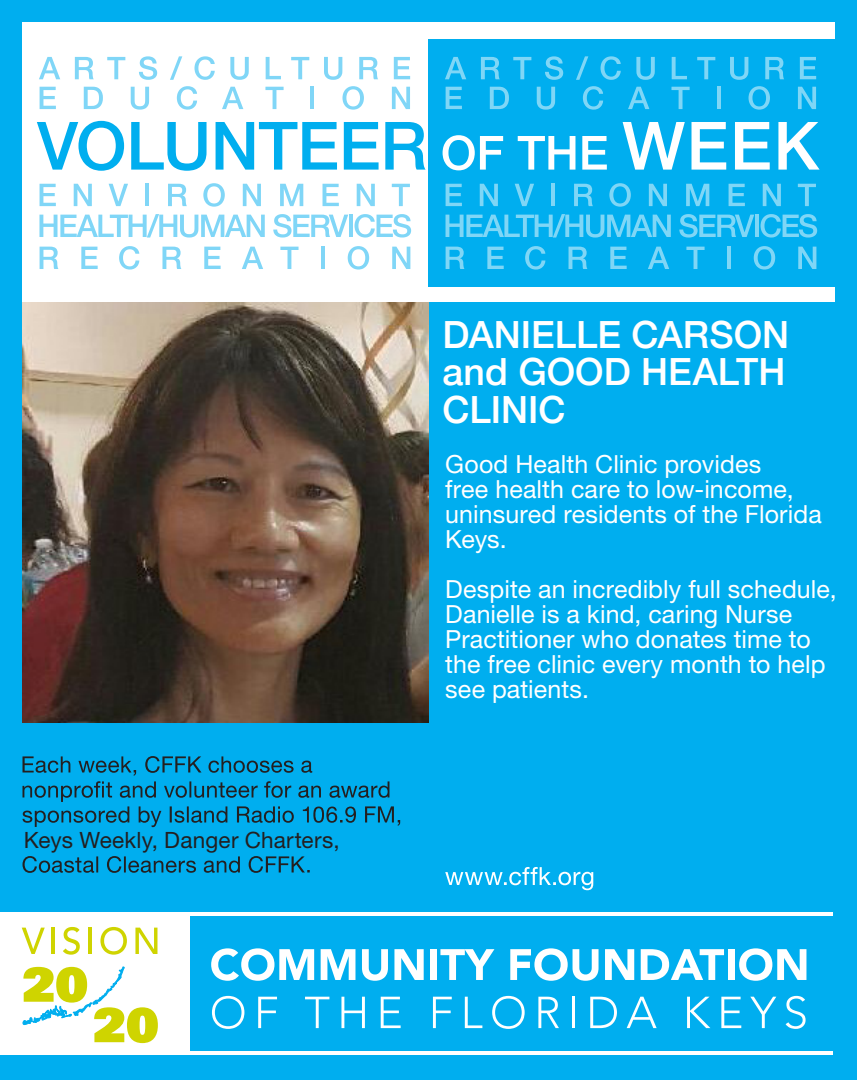
<style>
.page{position:relative;width:857px;height:1080px;background:#00aeef}
.page>*{position:absolute;margin:0;border:0;box-sizing:border-box;transform-origin:0 0}
.t1{font:500 37.5px/37.5px "Helvetica Neue";color:#fff;text-align:justify}
.t2{font:25px/25px "Helvetica Neue";letter-spacing:.005em;color:#fff}
.t3{font:22.5px "Helvetica Neue";letter-spacing:.01em;color:#231f20}
</style>
<div class="page">
<svg style="left:22px;top:756px;width:378px;height:71px"></svg>
<svg style="left:22px;top:856px;width:288px;height:17px"></svg>
<div style="left:0;top:911px;width:832px;height:147px;background:#fff"></div>
<svg style="left:23px;top:967px;width:135px;height:76px"></svg>
<svg style="left:22px;top:928px;width:23px;height:26px"></svg>
<hr style="left:51px;top:928px;width:4px;height:26px;background:#cfd400">
<svg style="left:63px;top:927px;width:17px;height:28px"></svg>
<hr style="left:88px;top:928px;width:4px;height:26px;background:#cfd400">
<svg style="left:100px;top:927px;width:27px;height:28px"></svg>
<svg style="left:135px;top:928px;width:22px;height:26px"></svg>
<div style="left:191px;top:916px;width:641px;height:135px;background:#00aeef"></div>
<svg style="left:211px;top:948px;width:103px;height:33px"></svg>
<svg style="left:321px;top:949px;width:34px;height:31px"></svg>
<svg style="left:362px;top:949px;width:26px;height:32px"></svg>
<svg style="left:394px;top:949px;width:30px;height:31px"></svg>
<div style="left:430px;top:949px;width:7px;height:31px;background:#fff"></div>
<svg style="left:440px;top:949px;width:54px;height:31px"></svg>
<svg style="left:510px;top:948px;width:88px;height:33px"></svg>
<svg style="left:605px;top:949px;width:29px;height:31px"></svg>
<svg style="left:641px;top:949px;width:83px;height:31px"></svg>
<div style="left:727px;top:949px;width:7px;height:31px;background:#fff"></div>
<svg style="left:739px;top:948px;width:67px;height:33px"></svg>
<svg style="left:212px;top:996px;width:32px;height:33px"></svg>
<svg style="left:258px;top:997px;width:19px;height:31px"></svg>
<svg style="left:305px;top:997px;width:24px;height:31px"></svg>
<svg style="left:341px;top:997px;width:24px;height:31px"></svg>
<svg style="left:381px;top:997px;width:20px;height:31px"></svg>
<svg style="left:433px;top:997px;width:19px;height:31px"></svg>
<svg style="left:465px;top:997px;width:17px;height:31px"></svg>
<svg style="left:492px;top:996px;width:33px;height:33px"></svg>
<svg style="left:538px;top:997px;width:21px;height:31px"></svg>
<hr style="left:572px;top:997px;width:3px;height:31px;background:#fff">
<svg style="left:590px;top:997px;width:27px;height:31px"></svg>
<svg style="left:627px;top:997px;width:29px;height:31px"></svg>
<svg style="left:687px;top:997px;width:23px;height:31px"></svg>
<svg style="left:721px;top:997px;width:20px;height:31px"></svg>
<svg style="left:750px;top:997px;width:26px;height:31px"></svg>
<svg style="left:785px;top:996px;width:20px;height:33px"></svg>
<hr style="left:0;top:911px;width:832px;height:2px;background:#00aeef">
<hr style="left:0;top:1055px;width:832px;height:3px;background:#00aeef">
<svg style="left:445px;top:867px;width:148px;height:23px"></svg>
<img style="left:22px;top:302px;width:406px;height:420px">
<div style="left:22px;top:22px;width:812px;height:280px;background:#fff"></div>
<div style="left:428px;top:40px;width:406px;height:247px;background:#00aeef"></div>
<svg style="left:40px;top:247px;width:18px;height:22px"></svg>
<svg style="left:81px;top:247px;width:17px;height:22px"></svg>
<svg style="left:119px;top:246px;width:20px;height:24px"></svg>
<svg style="left:162px;top:247px;width:19px;height:22px"></svg>
<svg style="left:204px;top:247px;width:17px;height:22px"></svg>
<svg style="left:242px;top:247px;width:21px;height:22px"></svg>
<svg style="left:280px;top:247px;width:18px;height:22px"></svg>
<hr style="left:321px;top:247px;width:3px;height:22px;background:#00aeef">
<svg style="left:348px;top:246px;width:21px;height:24px"></svg>
<svg style="left:392px;top:247px;width:18px;height:22px"></svg>
<svg style="left:445px;top:247px;width:19px;height:22px"></svg>
<svg style="left:487px;top:247px;width:17px;height:22px"></svg>
<svg style="left:525px;top:246px;width:20px;height:24px"></svg>
<svg style="left:568px;top:247px;width:19px;height:22px"></svg>
<svg style="left:610px;top:247px;width:17px;height:22px"></svg>
<svg style="left:648px;top:247px;width:21px;height:22px"></svg>
<svg style="left:686px;top:247px;width:18px;height:22px"></svg>
<svg style="left:727px;top:247px;width:3px;height:22px"></svg>
<svg style="left:754px;top:246px;width:21px;height:24px"></svg>
<svg style="left:798px;top:247px;width:18px;height:22px"></svg>
<svg style="left:39px;top:214px;width:226px;height:24px"></svg>
<svg style="left:273px;top:214px;width:75px;height:24px"></svg>
<hr style="left:349px;top:215px;width:4px;height:22px;background:#80d6f7">
<svg style="left:354px;top:214px;width:57px;height:24px"></svg>
<svg style="left:445px;top:214px;width:226px;height:24px"></svg>
<svg style="left:679px;top:214px;width:75px;height:24px"></svg>
<hr style="left:755px;top:215px;width:4px;height:22px;background:#7fd6f6">
<svg style="left:760px;top:214px;width:57px;height:24px"></svg>
<svg style="left:40px;top:184px;width:16px;height:22px"></svg>
<svg style="left:74px;top:184px;width:18px;height:22px"></svg>
<svg style="left:109px;top:184px;width:19px;height:22px"></svg>
<hr style="left:145px;top:184px;width:4px;height:22px;background:#80d6f7">
<svg style="left:168px;top:184px;width:19px;height:22px"></svg>
<svg style="left:203px;top:183px;width:22px;height:24px"></svg>
<svg style="left:243px;top:184px;width:18px;height:22px"></svg>
<svg style="left:280px;top:184px;width:23px;height:22px"></svg>
<svg style="left:322px;top:184px;width:17px;height:22px"></svg>
<svg style="left:357px;top:184px;width:18px;height:22px"></svg>
<svg style="left:392px;top:184px;width:18px;height:22px"></svg>
<svg style="left:445px;top:184px;width:17px;height:22px"></svg>
<svg style="left:480px;top:184px;width:18px;height:22px"></svg>
<svg style="left:515px;top:184px;width:19px;height:22px"></svg>
<hr style="left:551px;top:184px;width:4px;height:22px;background:#7fd6f6">
<svg style="left:574px;top:184px;width:19px;height:22px"></svg>
<svg style="left:609px;top:183px;width:22px;height:24px"></svg>
<svg style="left:649px;top:184px;width:18px;height:22px"></svg>
<svg style="left:686px;top:184px;width:23px;height:22px"></svg>
<svg style="left:728px;top:184px;width:17px;height:22px"></svg>
<svg style="left:763px;top:184px;width:18px;height:22px"></svg>
<svg style="left:798px;top:184px;width:18px;height:22px"></svg>
<svg style="left:40px;top:87px;width:16px;height:22px"></svg>
<svg style="left:84px;top:87px;width:19px;height:22px"></svg>
<svg style="left:131px;top:87px;width:18px;height:23px"></svg>
<svg style="left:177px;top:86px;width:20px;height:24px"></svg>
<svg style="left:222px;top:87px;width:21px;height:22px"></svg>
<svg style="left:265px;top:87px;width:19px;height:22px"></svg>
<hr style="left:310px;top:87px;width:4px;height:22px;background:#80d6f7">
<svg style="left:342px;top:86px;width:22px;height:24px"></svg>
<svg style="left:392px;top:87px;width:18px;height:22px"></svg>
<svg style="left:445px;top:87px;width:17px;height:22px"></svg>
<svg style="left:490px;top:87px;width:19px;height:22px"></svg>
<svg style="left:537px;top:87px;width:18px;height:23px"></svg>
<svg style="left:583px;top:86px;width:20px;height:24px"></svg>
<svg style="left:628px;top:87px;width:21px;height:22px"></svg>
<svg style="left:671px;top:87px;width:18px;height:22px"></svg>
<svg style="left:717px;top:87px;width:3px;height:22px"></svg>
<svg style="left:748px;top:86px;width:22px;height:24px"></svg>
<svg style="left:798px;top:87px;width:18px;height:22px"></svg>
<svg style="left:37px;top:121px;width:87px;height:50px"></svg>
<svg style="left:131px;top:122px;width:75px;height:49px"></svg>
<svg style="left:216px;top:122px;width:121px;height:48px"></svg>
<svg style="left:344px;top:122px;width:34px;height:48px"></svg>
<svg style="left:385px;top:122px;width:41px;height:48px"></svg>
<svg style="left:442px;top:135px;width:61px;height:35px"></svg>
<svg style="left:518px;top:136px;width:57px;height:34px"></svg>
<svg style="left:582px;top:136px;width:25px;height:34px"></svg>
<svg style="left:622px;top:122px;width:63px;height:48px"></svg>
<svg style="left:691px;top:122px;width:35px;height:48px"></svg>
<svg style="left:735px;top:122px;width:35px;height:48px"></svg>
<svg style="left:778px;top:122px;width:41px;height:48px"></svg>
<svg style="left:39px;top:57px;width:21px;height:22px"></svg>
<svg style="left:75px;top:57px;width:19px;height:22px"></svg>
<svg style="left:107px;top:57px;width:18px;height:22px"></svg>
<svg style="left:139px;top:56px;width:18px;height:24px"></svg>
<svg style="left:170px;top:56px;width:12px;height:24px"></svg>
<svg style="left:194px;top:56px;width:21px;height:24px"></svg>
<svg style="left:230px;top:57px;width:19px;height:23px"></svg>
<svg style="left:266px;top:57px;width:15px;height:22px"></svg>
<svg style="left:291px;top:57px;width:18px;height:22px"></svg>
<svg style="left:324px;top:57px;width:18px;height:23px"></svg>
<svg style="left:359px;top:57px;width:19px;height:22px"></svg>
<svg style="left:394px;top:57px;width:16px;height:22px"></svg>
<svg style="left:445px;top:57px;width:21px;height:22px"></svg>
<svg style="left:481px;top:57px;width:19px;height:22px"></svg>
<svg style="left:513px;top:57px;width:18px;height:22px"></svg>
<svg style="left:545px;top:56px;width:18px;height:24px"></svg>
<svg style="left:576px;top:56px;width:12px;height:24px"></svg>
<svg style="left:600px;top:56px;width:21px;height:24px"></svg>
<svg style="left:636px;top:57px;width:19px;height:23px"></svg>
<svg style="left:672px;top:57px;width:15px;height:22px"></svg>
<svg style="left:697px;top:57px;width:18px;height:22px"></svg>
<svg style="left:730px;top:57px;width:18px;height:23px"></svg>
<svg style="left:765px;top:57px;width:19px;height:22px"></svg>
<svg style="left:800px;top:57px;width:16px;height:22px"></svg>
<p class="t3" style="left:24px;top:826px;width:317px">Keys Weekly, Danger Charters,</p>
<p class="t1" style="left:442px;top:312px;width:348px">DANIELLE CARSON and GOOD HEALTH CLINIC</p>
<p class="t2" style="left:445px;top:451px;width:378px">Good Health Clinic provides<br>free health care to low-income, uninsured residents of the Florida<br>Keys.</p>
<p class="t2" style="left:445px;top:576px;width:393px">Despite an incredibly full schedule,<br>Danielle is a kind, caring Nurse<br>Practitioner who donates time to the free clinic every month to help see patients.</p>
</div>
